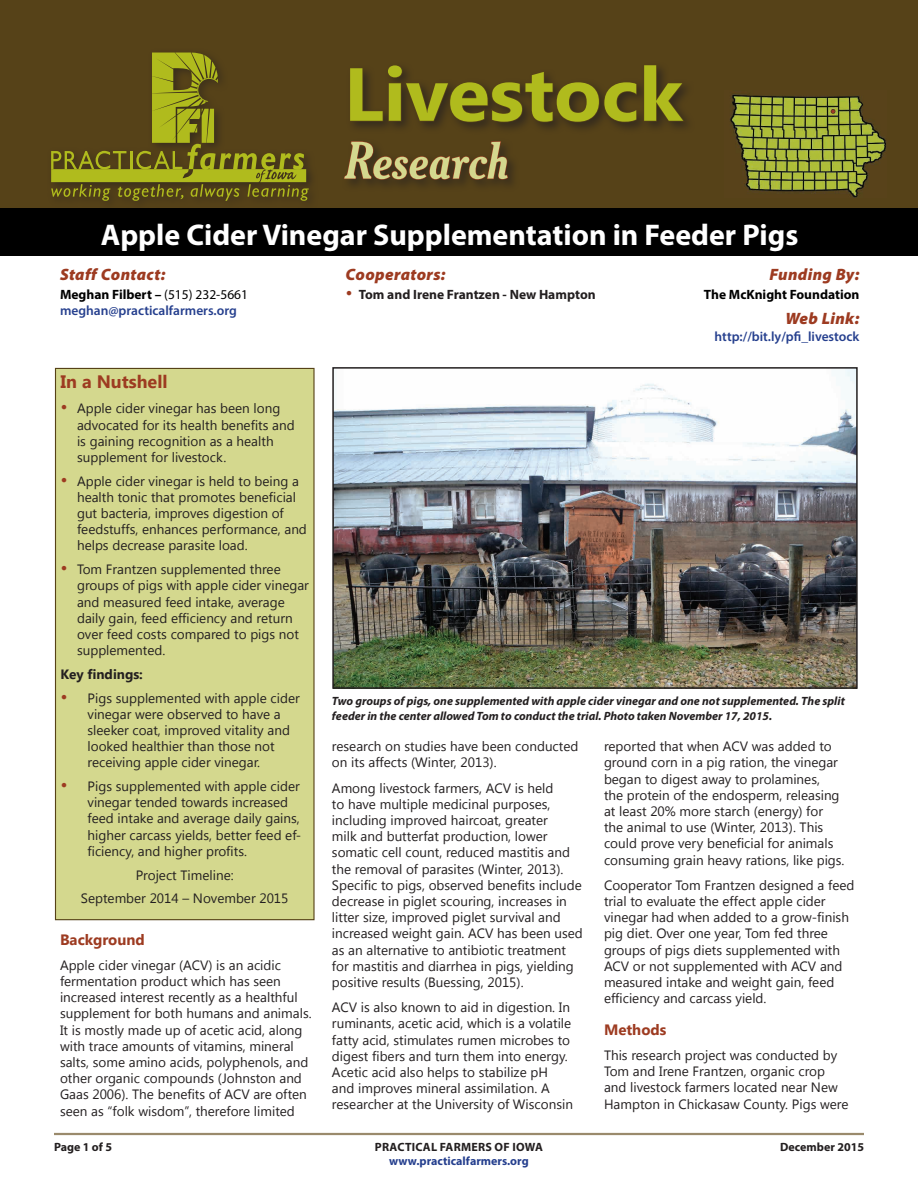
<style>
.page{position:relative;width:918px;height:1188px;background:#fff}
.page>*{position:absolute;margin:0;border:0;box-sizing:border-box;transform-origin:0 0}
.t1{font:700 75px "Segoe UI";color:#b0bb1d;scale:1.04 1}
.t2{font:italic 700 condensed 51px "Cheltenham BT";color:#d4d88e;scale:1.1 1}
.t3{font:700 30px "Myriad Pro";color:#fff}
.Subhead{font:700 18px "Segoe UI";color:#9d3b21}
.t4{font:italic 900 16.5px "Myriad Pro";letter-spacing:.02em;color:#9d3b21}
.Subhead-2{font:700 15px "Segoe UI";color:#9d3b21}
.Body_Copy{font:13.5px/16.2px "Segoe UI";color:#231f20}
.Last_Graf{font:13.5px/16.2px "Segoe UI";color:#231f20}
.t5{font:600 13.5px "Myriad Pro";color:#253f8e}
.t6{font:700 13.5px "Myriad Pro";color:#000}
.Red_Bullets{font:13.5px "Segoe UI";color:#231f20}
.t7{font:700 13.5px "Myriad Pro";color:#231f20}
.Red_Bullets-2{font:700 13.5px "Segoe UI";color:#231f20}
.t8{font:italic 700 12px/14.4px "Myriad Pro";color:#231f20}
.t9{font:700 12px "Myriad Pro";color:#253f8e}
.t10{font:700 12px "Myriad Pro";letter-spacing:.02em;color:#231f20}
.t11{font:700 12px "Myriad Pro";color:#231f20}
.s1{font-weight:400}
.s2{font-family:"Segoe UI";font-weight:400;font-size:18px;color:#9d3b21}
.s3{font-size:18px;color:#9d3b21}
</style>
<div class="page">
<div style="left:0;top:0;width:918px;height:209px;background:#564218"></div>
<div style="left:0;top:208px;width:918px;height:48px;background:#000"></div>
<div style="left:346px;top:61px;width:350px;height:74px;background:#231f20;opacity:.65"></div>
<svg style="left:349px;top:64px;width:337px;height:59px"></svg>
<div style="left:47px;top:48px;width:272px;height:164px;background:#231f20;opacity:.6"></div>
<svg style="left:51px;top:53px;width:258px;height:148px"></svg>
<div style="left:341px;top:138px;width:179px;height:54px;background:#231f20;opacity:.65"></div>
<svg style="left:343px;top:141px;width:165px;height:40px"></svg>
<div style="left:56px;top:368px;width:258px;height:552px;background:#d4d88e"></div>
<div style="left:55px;top:368px;width:260px;height:552px;border:1px solid #564218"></div>
<img style="left:730px;top:94px;width:156px;height:104px">
<img style="left:335px;top:370px;width:520px;height:316px">
<div style="left:332px;top:367px;width:526px;height:322px;border:2px solid #231f20"></div>
<hr style="left:54px;top:1133px;width:810px;height:2px;background:#9a8a6c">
<p class="t1" style="left:344px;top:41px;width:327px">Livestock</p>
<p class="t2" style="left:345px;top:129px;width:152px">Research</p>
<p class="t3" style="left:101px;top:215px;width:699px">Apple Cider Vinegar Supplementation in Feeder Pigs</p>
<p class="t4" style="left:60px;top:263px;width:107px">Staff Contact:</p>
<p class="t6" style="left:60px;top:286px;width:190px">Meghan Filbert – <span class="s1">(515) 232-5661</span></p>
<p class="t5" style="left:60px;top:302px;width:178px">meghan@practicalfarmers.org</p>
<p class="t4" style="left:769px;top:263px;width:92px">Funding By:</p>
<p class="t6" style="left:704px;top:286px;width:157px">The McKnight Foundation</p>
<p class="t4" style="left:785px;top:308px;width:76px">Web Link:</p>
<p class="t5" style="left:715px;top:327px;width:146px">http://bit.ly/pfi_livestock</p>
<p class="t4" style="left:345px;top:263px;width:102px">Cooperators:</p>
<p class="t7" style="left:345px;top:286px;width:252px"><span class="s2">•</span> Tom and Irene Frantzen - New Hampton</p>
<p class="Subhead" style="left:61px;top:369px;width:109px">In a Nutshell</p>
<p class="Body_Copy" style="left:77px;top:400px;width:219px;text-indent:-16px"><span class="s3">•</span> Apple cider vinegar has been long advocated for its health benefits and is gaining recognition as a health supplement for livestock.</p>
<p class="Body_Copy" style="left:77px;top:472px;width:231px;text-indent:-16px"><span class="s3">•</span> Apple cider vinegar is held to being a health tonic that promotes beneficial gut bacteria, improves digestion of feedstuffs, enhances performance, and helps decrease parasite load.</p>
<p class="Body_Copy" style="left:77px;top:561px;width:233px;text-indent:-16px"><span class="s3">•</span> Tom Frantzen supplemented three groups of pigs with apple cider vinegar and measured feed intake, average daily gain, feed efficiency and return over feed costs compared to pigs not supplemented.</p>
<p class="Red_Bullets-2" style="left:61px;top:664px;width:84px">Key findings:</p>
<p class="Body_Copy" style="left:88px;top:689px;width:214px;text-indent:-27px"><span class="s3">•</span> Pigs supplemented with apple cider vinegar were observed to have a sleeker coat, improved vitality and looked healthier than those not receiving apple cider vinegar.</p>
<p class="Body_Copy" style="left:88px;top:778px;width:215px;text-indent:-27px"><span class="s3">•</span> Pigs supplemented with apple cider vinegar tended towards increased feed intake and average daily gains, higher carcass yields, better feed ef&shy;ficiency, and higher profits.</p>
<p class="Red_Bullets" style="left:136px;top:865px;width:100px">Project Timeline:</p>
<p class="Red_Bullets" style="left:81px;top:889px;width:209px">September 2014 – November 2015</p>
<p class="Subhead-2" style="left:60px;top:929px;width:86px">Background</p>
<p class="Body_Copy" style="left:60px;top:956px;width:253px">Apple cider vinegar (ACV) is an acidic fermentation product which has seen increased interest recently as a healthful supplement for both humans and animals.<br>It is mostly made up of acetic acid, along with trace amounts of vitamins, mineral salts, some amino acids, polyphenols, and other organic compounds (Johnston and Gaas 2006). The benefits of ACV are often seen as “folk wisdom”, therefore limited</p>
<p class="t8" style="left:332px;top:694px;width:514px">Two groups of pigs, one supplemented with apple cider vinegar and one not supplemented. The split feeder in the center allowed Tom to conduct the trial. Photo taken November 17, 2015.</p>
<p class="Body_Copy" style="left:332px;top:738px;width:248px">research on studies have been conducted on its affects (Winter, 2013).</p>
<p class="Body_Copy" style="left:332px;top:779px;width:252px">Among livestock farmers, ACV is held<br>to have multiple medicinal purposes, including improved haircoat, greater<br>milk and butterfat production, lower somatic cell count, reduced mastitis and the removal of parasites (Winter, 2013).<br>Specific to pigs, observed benefits include decrease in piglet scouring, increases in litter size, improved piglet survival and increased weight gain. ACV has been used as an alternative to antibiotic treatment for mastitis and diarrhea in pigs, yielding positive results (Buessing, 2015).</p>
<p class="Body_Copy" style="left:332px;top:999px;width:243px">ACV is also known to aid in digestion. In ruminants, acetic acid, which is a volatile fatty acid, stimulates rumen microbes to digest fibers and turn them into energy.<br>Acetic acid also helps to stabilize pH and improves mineral assimilation. A researcher at the University of Wisconsin</p>
<p class="Body_Copy" style="left:604px;top:738px;width:242px">reported that when ACV was added to ground corn in a pig ration, the vinegar began to digest away to prolamines,<br>the protein of the endosperm, releasing at least 20% more starch (energy) for the animal to use (Winter, 2013). This could prove very beneficial for animals consuming grain heavy rations, like pigs.</p>
<p class="Last_Graf" style="left:604px;top:876px;width:252px">Cooperator Tom Frantzen designed a feed trial to evaluate the effect apple cider vinegar had when added to a grow-finish pig diet. Over one year, Tom fed three groups of pigs diets supplemented with ACV or not supplemented with ACV and measured intake and weight gain, feed efficiency and carcass yield.</p>
<p class="Subhead-2" style="left:604px;top:1019px;width:64px">Methods</p>
<p class="Body_Copy" style="left:604px;top:1046px;width:246px">This research project was conducted by Tom and Irene Frantzen, organic crop and livestock farmers located near New Hampton in Chickasaw County. Pigs were</p>
<p class="t11" style="left:54px;top:1139px;width:60px">Page 1 of 5</p>
<p class="t10" style="left:375px;top:1139px;width:170px">PRACTICAL FARMERS OF IOWA</p>
<p class="t11" style="left:780px;top:1139px;width:85px">December 2015</p>
<p class="t9" style="left:389px;top:1153px;width:141px">www.practicalfarmers.org</p>
</div>
